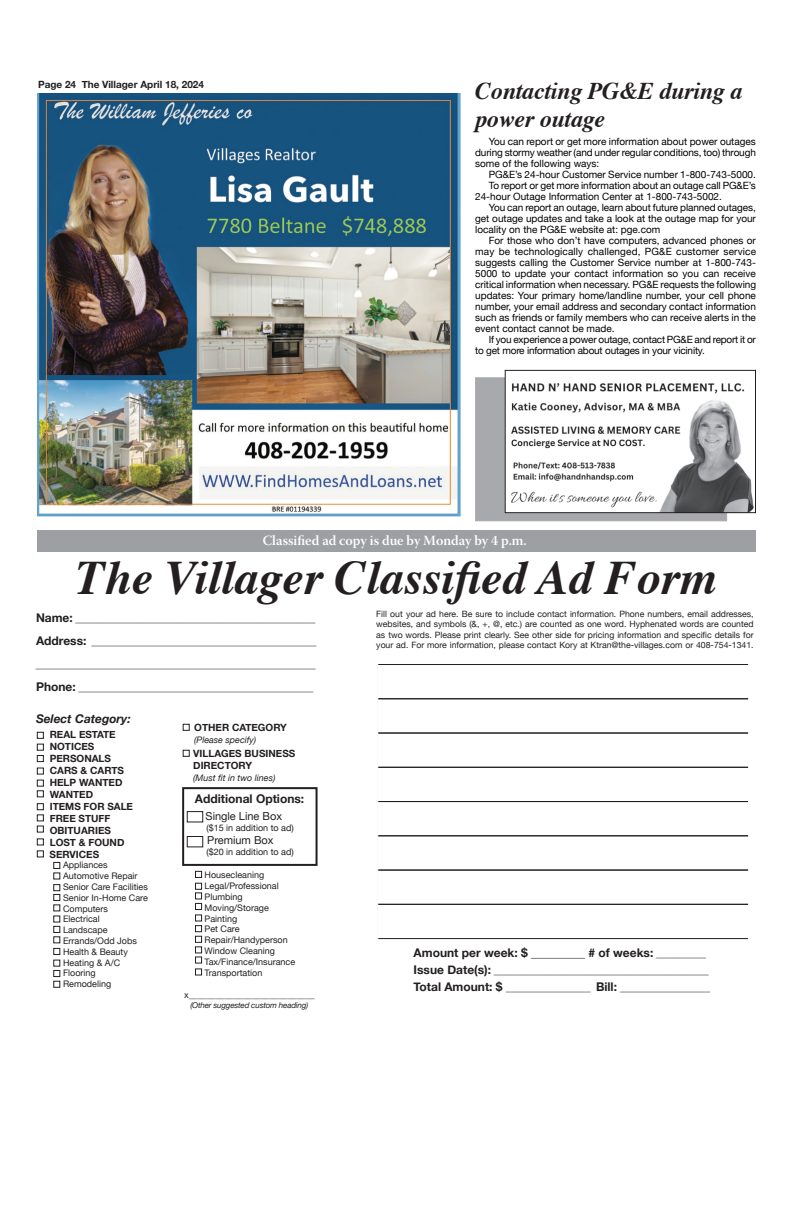
<style>
.page{position:relative;width:792px;height:1224px;background:#fff}
.page>*{position:absolute;margin:0;border:0;box-sizing:border-box;transform-origin:0 0}
.t1{font:italic 700 48px "Times";color:#231f20}
.t2{font:italic 700 24px/28.8px "Times";letter-spacing:-.01em;color:#231f20}
.t3{font:14px "Warnock Pro Semibold Subh";color:#fff}
.t4{font:700 12px "Helvetica Neue";color:#231f20}
.t5{font:italic 700 12px "Helvetica Neue";color:#231f20}
.t6{font:11px "Helvetica Neue";color:#231f20}
.t7{font:10px/11px "Helvetica Neue";color:#000;text-align:justify}
.t8{font:10px/17px "Helvetica Neue";color:#231f20}
.t9{font:700 10px/12px "Helvetica Neue";color:#231f20}
.t10{font:10px "Helvetica Neue";letter-spacing:-.02em;color:#000}
.t11{font:9px/10.8px "Helvetica Neue";color:#231f20}
.t12{font:italic 9px "Helvetica Neue";color:#231f20}
.t13{font:8.7px/10.4px "Helvetica Neue";color:#231f20;text-align:justify}
.t14{font:italic 8px "Helvetica Neue";letter-spacing:-.02em;color:#231f20}
.s1{font-weight:700;font-size:12px}
.s2{font-weight:400;font-size:10px}
</style>
<div class="page">
<div style="left:37px;top:531px;width:719px;height:21px;background:#9d9fa2"></div>
<div style="left:182px;top:787px;width:136px;height:79px;border:2px solid #231f20"></div>
<div style="left:187px;top:811px;width:16px;height:11px;border:1px solid #231f20"></div>
<div style="left:187px;top:836px;width:16px;height:11px;border:1px solid #231f20"></div>
<div style="left:37px;top:732px;width:7px;height:7px;border:1px solid #231f20"></div>
<div style="left:37px;top:744px;width:7px;height:7px;border:1px solid #231f20"></div>
<div style="left:53px;top:926px;width:7px;height:7px;border:1px solid #231f20"></div>
<div style="left:53px;top:915px;width:7px;height:8px;border:1px solid #231f20"></div>
<div style="left:53px;top:904px;width:7px;height:7px;border:1px solid #231f20"></div>
<div style="left:53px;top:894px;width:7px;height:7px;border:1px solid #231f20"></div>
<div style="left:53px;top:884px;width:7px;height:7px;border:1px solid #231f20"></div>
<div style="left:53px;top:872px;width:7px;height:8px;border:1px solid #231f20"></div>
<div style="left:53px;top:862px;width:7px;height:7px;border:1px solid #231f20"></div>
<div style="left:37px;top:850px;width:7px;height:7px;border:1px solid #231f20"></div>
<div style="left:37px;top:838px;width:7px;height:7px;border:1px solid #231f20"></div>
<div style="left:37px;top:826px;width:7px;height:7px;border:1px solid #231f20"></div>
<div style="left:37px;top:814px;width:7px;height:7px;border:1px solid #231f20"></div>
<div style="left:37px;top:803px;width:7px;height:7px;border:1px solid #231f20"></div>
<div style="left:37px;top:790px;width:7px;height:7px;border:1px solid #231f20"></div>
<div style="left:37px;top:780px;width:7px;height:7px;border:1px solid #231f20"></div>
<div style="left:37px;top:768px;width:7px;height:7px;border:1px solid #231f20"></div>
<div style="left:37px;top:755px;width:7px;height:7px;border:1px solid #231f20"></div>
<div style="left:195px;top:968px;width:7px;height:8px;border:1px solid #231f20"></div>
<div style="left:195px;top:956px;width:7px;height:8px;border:1px solid #231f20"></div>
<div style="left:195px;top:946px;width:7px;height:7px;border:1px solid #231f20"></div>
<div style="left:195px;top:936px;width:7px;height:7px;border:1px solid #231f20"></div>
<div style="left:195px;top:925px;width:7px;height:7px;border:1px solid #231f20"></div>
<div style="left:195px;top:914px;width:7px;height:8px;border:1px solid #231f20"></div>
<div style="left:195px;top:903px;width:7px;height:7px;border:1px solid #231f20"></div>
<div style="left:195px;top:892px;width:7px;height:7px;border:1px solid #231f20"></div>
<div style="left:195px;top:883px;width:7px;height:7px;border:1px solid #231f20"></div>
<div style="left:195px;top:871px;width:7px;height:7px;border:1px solid #231f20"></div>
<div style="left:53px;top:981px;width:7px;height:7px;border:1px solid #231f20"></div>
<div style="left:53px;top:970px;width:7px;height:7px;border:1px solid #231f20"></div>
<div style="left:53px;top:960px;width:7px;height:7px;border:1px solid #231f20"></div>
<div style="left:53px;top:948px;width:7px;height:7px;border:1px solid #231f20"></div>
<div style="left:53px;top:936px;width:7px;height:7px;border:1px solid #231f20"></div>
<div style="left:183px;top:750px;width:7px;height:7px;border:1px solid #231f20"></div>
<div style="left:377px;top:664px;width:374px;height:35px;border:1px solid #231f20"></div>
<div style="left:377px;top:733px;width:374px;height:35px;border:1px solid #231f20"></div>
<div style="left:377px;top:767px;width:374px;height:35px;border:1px solid #231f20"></div>
<div style="left:377px;top:801px;width:374px;height:35px;border:1px solid #231f20"></div>
<div style="left:377px;top:870px;width:374px;height:35px;border:1px solid #231f20"></div>
<div style="left:377px;top:904px;width:374px;height:35px;border:1px solid #231f20"></div>
<div style="left:748px;top:627px;width:7px;height:361px;background:#fff"></div>
<hr style="left:374px;top:649px;width:4px;height:357px;background:#fff">
<div style="left:183px;top:724px;width:7px;height:7px;border:1px solid #231f20"></div>
<img style="left:38px;top:94px;width:423px;height:423px">
<div style="left:475px;top:377px;width:252px;height:144px;background:#a8a9ad"></div>
<img style="left:507px;top:377px;width:247px;height:134px">
<div style="left:505px;top:370px;width:251px;height:143px;border:1px solid #231f20"></div>
<p class="t9" style="left:38px;top:78px;width:168px">Page 24 The Villager April 18, 2024</p>
<h2 class="t2" style="left:475px;top:78px;width:269px">Contacting PG&amp;E during a power outage</h2>
<p class="t7" style="left:475px;top:136px;width:282px;text-indent:14px">You can report or get more information about power outages during stormy weather (and under regular conditions, too) through some of the following ways:</p>
<p class="t7" style="left:489px;top:169px;width:269px">PG&amp;E’s 24-hour Customer Service number 1-800-743-5000.</p>
<p class="t7" style="left:489px;top:180px;width:269px">To report or get more information about an outage call PG&amp;E’s</p>
<p class="t7" style="left:475px;top:191px;width:248px">24-hour Outage Information Center at 1-800-743-5002.</p>
<p class="t7" style="left:489px;top:202px;width:269px">You can report an outage, learn about future planned outages,</p>
<p class="t7" style="left:475px;top:213px;width:282px">get outage updates and take a look at the outage map for your</p>
<p class="t7" style="left:475px;top:224px;width:187px">locality on the PG&amp;E website at: pge.com</p>
<p class="t7" style="left:489px;top:235px;width:269px">For those who don’t have computers, advanced phones or</p>
<p class="t7" style="left:475px;top:246px;width:282px">may be technologically challenged, PG&amp;E customer service</p>
<p class="t7" style="left:475px;top:257px;width:282px">suggests calling the Customer Service number at 1-800-743-</p>
<p class="t7" style="left:475px;top:268px;width:282px">5000 to update your contact information so you can receive</p>
<p class="t7" style="left:475px;top:279px;width:282px">critical information when necessary. PG&amp;E requests the following</p>
<p class="t7" style="left:475px;top:290px;width:282px">updates: Your primary home/landline number, your cell phone</p>
<p class="t7" style="left:475px;top:301px;width:282px">number, your email address and secondary contact information</p>
<p class="t7" style="left:475px;top:312px;width:282px">such as friends or family members who can receive alerts in the</p>
<p class="t7" style="left:475px;top:323px;width:141px">event contact cannot be made.</p>
<p class="t10" style="left:489px;top:334px;width:269px">If you experience a power outage, contact PG&amp;E and report it or</p>
<p class="t10" style="left:475px;top:345px;width:231px">to get more information about outages in your vicinity.</p>
<h3 class="t3" style="left:263px;top:532px;width:266px">Classified ad copy is due by Monday by 4 p.m.</h3>
<h1 class="t1" style="left:76px;top:558px;width:643px">The Villager Classified Ad Form</h1>
<p class="t8" style="left:36px;top:610px;width:281px"><span class="s1">Name:</span> ________________________________________________</p>
<p class="t8" style="left:36px;top:633px;width:282px"><span class="s1">Address:</span> _____________________________________________</p>
<p class="t8" style="left:36px;top:656px;width:282px">________________________________________________________</p>
<p class="t8" style="left:36px;top:679px;width:279px"><span class="s1">Phone:</span> _______________________________________________</p>
<p class="t5" style="left:36px;top:711px;width:96px">Select Category:</p>
<p class="t9" style="left:50px;top:728px;width:85px">REAL ESTATE<br>NOTICES<br>PERSONALS<br>CARS &amp; CARTS<br>HELP WANTED<br>WANTED<br>ITEMS FOR SALE<br>FREE STUFF<br>OBITUARIES<br>LOST &amp; FOUND<br>SERVICES</p>
<p class="t11" style="left:63px;top:860px;width:86px">Appliances<br>Automotive Repair<br>Senior Care Facilities<br>Senior In-Home Care<br>Computers<br>Electrical<br>Landscape<br>Errands/Odd Jobs<br>Health &amp; Beauty<br>Heating &amp; A/C<br>Flooring<br>Remodeling</p>
<p class="t13" style="left:376px;top:608px;width:379px">Fill out your ad here. Be sure to include contact information. Phone numbers, email addresses, websites, and symbols (&amp;, +, @, etc.) are counted as one word. Hyphenated words are counted as two words. Please print clearly. See other side for pricing information and specific details for your ad. For more information, please contact Kory at Ktran@the-villages.com or 408-754-1341.</p>
<p class="t9" style="left:194px;top:721px;width:94px">OTHER CATEGORY</p>
<p class="t12" style="left:194px;top:734px;width:63px">(Please specify)</p>
<p class="t9" style="left:193px;top:747px;width:104px">VILLAGES BUSINESS<br>DIRECTORY</p>
<p class="t12" style="left:193px;top:772px;width:84px">(Must fit in two lines)</p>
<p class="t4" style="left:195px;top:792px;width:111px">Additional Options:</p>
<p class="t6" style="left:206px;top:810px;width:78px">Single Line Box</p>
<p class="t11" style="left:206px;top:822px;width:89px">($15 in addition to ad)</p>
<p class="t6" style="left:207px;top:834px;width:68px">Premium Box</p>
<p class="t11" style="left:206px;top:846px;width:89px">($20 in addition to ad)</p>
<p class="t11" style="left:205px;top:870px;width:92px">Housecleaning<br>Legal/Professional<br>Plumbing<br>Moving/Storage<br>Painting<br>Pet Care<br>Repair/Handyperson<br>Window Cleaning<br>Tax/Finance/Insurance<br>Transportation</p>
<p class="t11" style="left:184px;top:990px;width:132px">x____________________________</p>
<p class="t14" style="left:190px;top:1000px;width:120px">(Other suggested custom heading)</p>
<p class="t4" style="left:414px;top:945px;width:294px">Amount per week: $ _________ # of weeks: <span class="s2">__________</span></p>
<p class="t8" style="left:414px;top:962px;width:298px"><span class="s1">Issue Date(s):</span> ___________________________________________<br><span class="s1">Total Amount: $</span> _________________ <span class="s1">Bill:</span> __________________</p>
</div>
